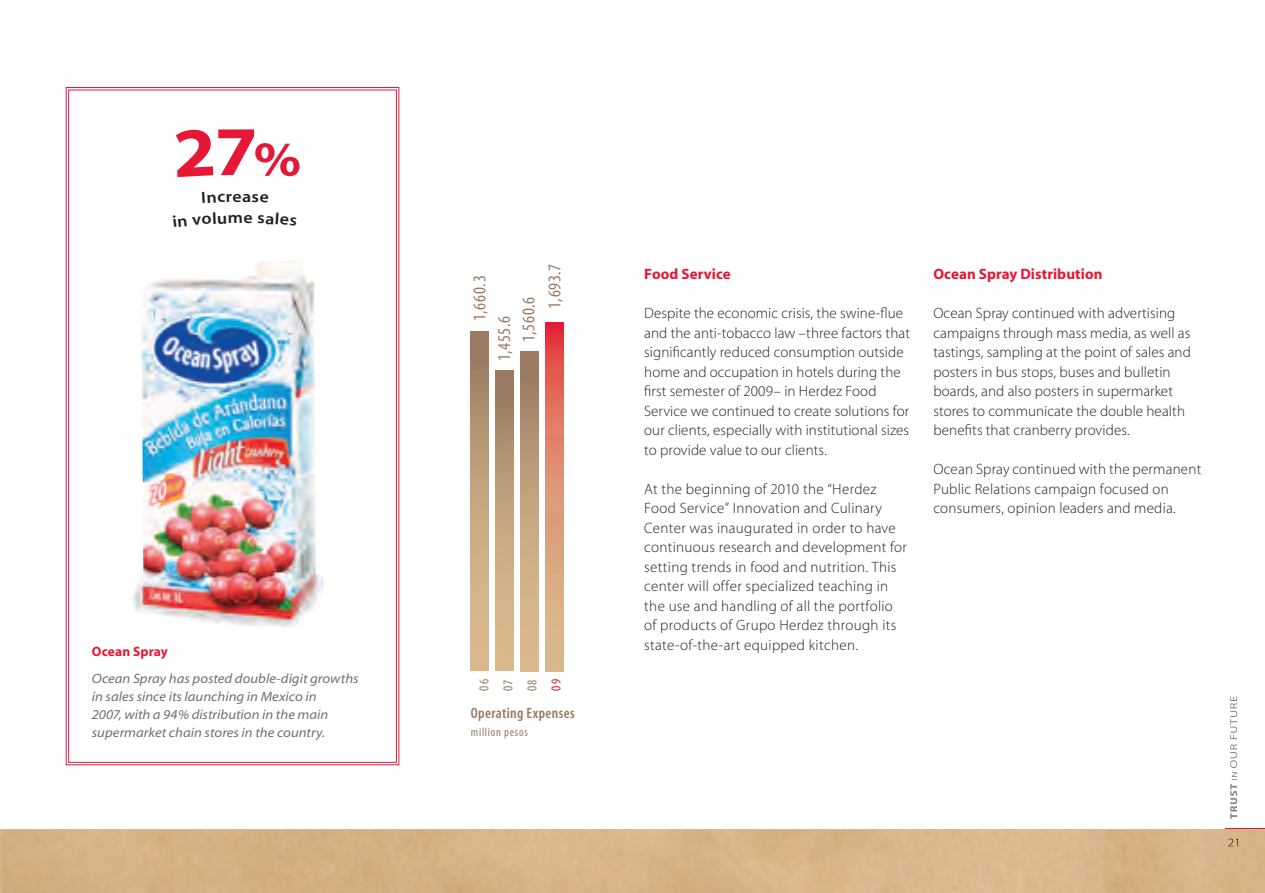
<style>
.page{position:relative;width:1265px;height:893px;background:#fff}
.page>*{position:absolute;margin:0;border:0;box-sizing:border-box;transform-origin:0 0}
.t1{font:70.2px "Myriad MM.700.600.";color:#e51836;scale:1.11 1}
.t2{font:18px/24.8px "Myriad MM.400.300.";letter-spacing:.04em;color:#967a60}
.t3{font:16.2px "Myriad MM.565.600.";color:#231f20;scale:1.11 1}
.t4{font:15px/19.5px "Myriad MM.215.600.";letter-spacing:.01em;color:#231f20}
.t5{font:15px "Myriad MM.700.600.";letter-spacing:.005em;color:#e51836}
.t6{font:15px "Myriad MM.565.300.";letter-spacing:.03em;color:#967a60}
.t7{font:13.5px/18px "Myriad MM It.400.700.";color:#6d6e71}
.t8{font:13.5px/24px "Myriad MM.400.300.";letter-spacing:.06em;color:#967a60;text-align:justify}
.t9{font:12px "Myriad MM.400.300.";letter-spacing:.065em;color:#967a60}
.s1{font-family:"Myriad MM.700.600.";color:#e51836}
.s2{color:#e51836}
</style>
<div class="page">
<img style="left:520px;top:351px;width:18px;height:320px">
<img style="left:495px;top:371px;width:19px;height:300px">
<img style="left:470px;top:331px;width:18px;height:339px">
<img style="left:545px;top:322px;width:19px;height:349px">
<img style="left:1230px;top:696px;width:7px;height:123px">
<img style="left:0;top:830px;width:1265px;height:63px">
<svg style="left:1228px;top:838px;width:10px;height:8px"></svg>
<img style="left:66px;top:87px;width:333px;height:678px">
<hr style="left:1226px;top:828px;width:39px;height:1px;background:#e51836">
<svg style="left:175px;top:129px;width:38px;height:48px"></svg>
<svg style="left:255px;top:143px;width:45px;height:33px"></svg>
<svg style="left:202px;top:192px;width:30px;height:11px"></svg>
<svg style="left:243px;top:193px;width:25px;height:9px"></svg>
<svg style="left:173px;top:212px;width:53px;height:15px"></svg>
<svg style="left:244px;top:215px;width:8px;height:8px"></svg>
<svg style="left:258px;top:213px;width:39px;height:13px"></svg>
<p class="t1" style="left:215px;top:128px;width:41px">7</p>
<p class="t3" style="left:232px;top:190px;width:10px">e</p>
<p class="t3" style="left:228px;top:212px;width:15px">m</p>
<p class="t7" style="left:92px;top:639px;width:268px;line-height:26.5px"><span class="s1">Ocean Spray<br></span>Ocean Spray has posted double-digit growths</p>
<p class="t7" style="left:92px;top:688px;width:238px">in sales since its launching in Mexico in<br>2007, with a 94% distribution in the main supermarket chain stores in the country.</p>
<p class="t2" style="left:469px;top:361px;width:87px;text-indent:39px;rotate:-90deg">1,660.3<br>1,455.6</p>
<p class="t2" style="left:544px;top:309px;width:46px;rotate:-90deg">1,693.7</p>
<p class="t2" style="left:518px;top:342px;width:47px;rotate:-90deg">1,560.6</p>
<p class="t8" style="left:473px;top:690px;width:13px;rotate:-90deg">06<br>07<br>08<br><span class="s2">09</span></p>
<p class="t6" style="left:471px;top:704px;width:105px">Operating Expenses</p>
<p class="t9" style="left:471px;top:728px;width:59px">million pesos</p>
<p class="t5" style="left:644px;top:269px;width:88px">Food Service</p>
<p class="t4" style="left:644px;top:305px;width:267px">Despite the economic crisis, the swine-flue and the anti-tobacco law –three factors that significantly reduced consumption outside home and occupation in hotels during the first semester of 2009– in Herdez Food Service we continued to create solutions for our clients, especially with institutional sizes to provide value to our clients.</p>
<p class="t4" style="left:644px;top:480px;width:264px">At the beginning of 2010 the “Herdez Food Service” Innovation and Culinary Center was inaugurated in order to have continuous research and development for setting trends in food and nutrition. This center will offer specialized teaching in the use and handling of all the portfolio of products of Grupo Herdez through its state-of-the-art equipped kitchen.</p>
<p class="t5" style="left:933px;top:269px;width:171px">Ocean Spray Distribution</p>
<p class="t4" style="left:933px;top:305px;width:259px">Ocean Spray continued with advertising campaigns through mass media, as well as tastings, sampling at the point of sales and posters in bus stops, buses and bulletin boards, and also posters in supermarket stores to communicate the double health benefits that cranberry provides.</p>
<p class="t4" style="left:933px;top:461px;width:269px">Ocean Spray continued with the permanent<br>Public Relations campaign focused on consumers, opinion leaders and media.</p>
</div>
